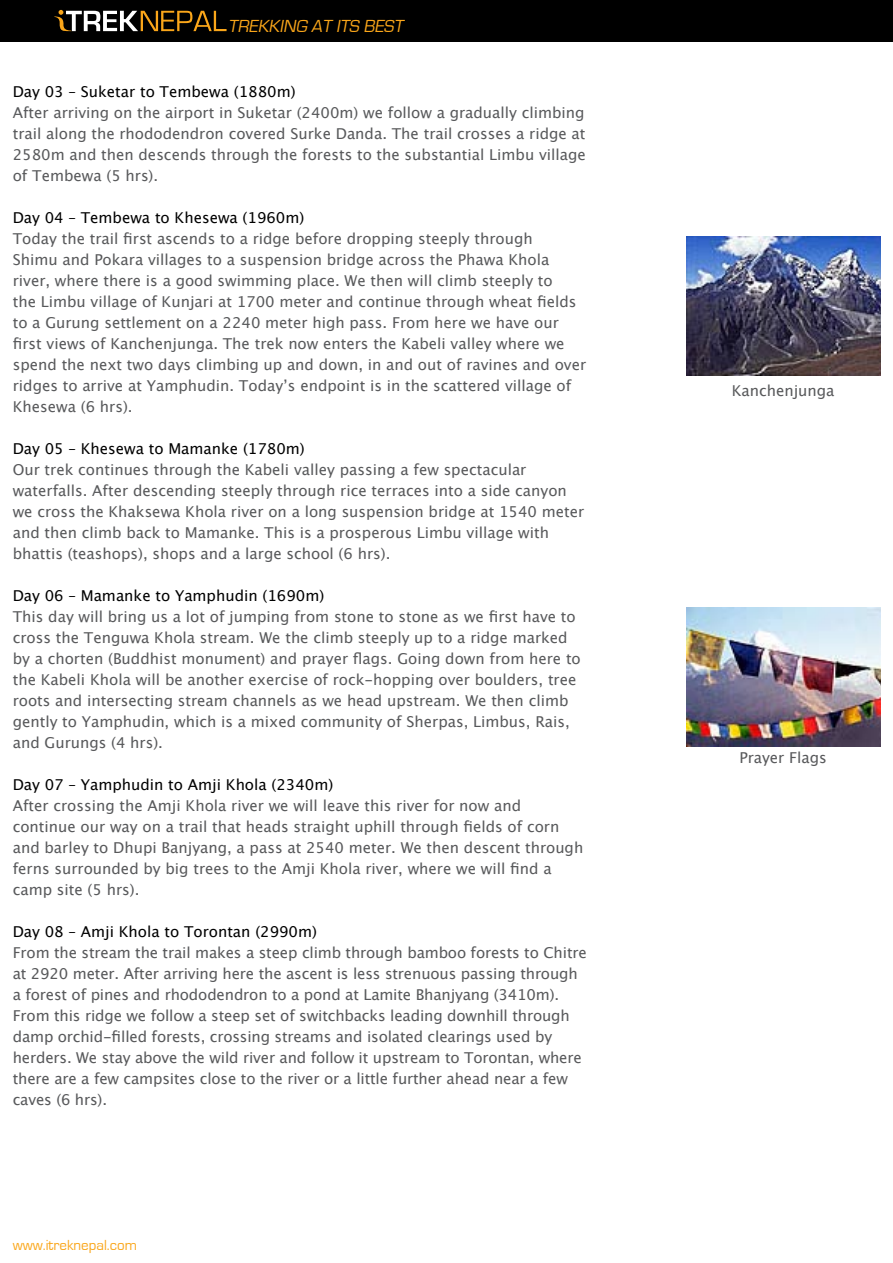
<style>
.page{position:relative;width:893px;height:1263px;background:#fff}
.page>*{position:absolute;margin:0;border:0;box-sizing:border-box;transform-origin:0 0}
.t1{font:italic 18px "Eurostile";color:#faa61a}
.t2{font:15px/21px "Lucida Grande";color:#58595b}
.t3{font:15px "Lucida Grande";color:#000}
.t4{font:15px "Eurostile";color:#faa61a}
</style>
<div class="page">
<div style="left:0;top:0;width:893px;height:41px;background:#000"></div>
<svg style="left:54px;top:10px;width:173px;height:21px"></svg>
<img style="left:686px;top:236px;width:194px;height:139px">
<img style="left:686px;top:607px;width:194px;height:139px">
<p class="t1" style="left:228px;top:16px;width:180px">TREKKING AT ITS BEST</p>
<p class="t3" style="left:13px;top:83px;width:284px">Day 03 – Suketar to Tembewa (1880m)</p>
<p class="t2" style="left:13px;top:102px;width:575px;text-align:justify">After arriving on the airport in Suketar (2400m) we follow a gradually climbing trail along the rhododendron covered Surke Danda. The trail crosses a ridge at 2580m and then descends through the forests to the substantial Limbu village of Tembewa (5 hrs).</p>
<p class="t3" style="left:13px;top:209px;width:293px">Day 04 – Tembewa to Khesewa (1960m)</p>
<p class="t2" style="left:13px;top:228px;width:575px">Today the trail first ascends to a ridge before dropping steeply through<br>Shimu and Pokara villages to a suspension bridge across the Phawa Khola river, where there is a good swimming place. We then will climb steeply to<br>the Limbu village of Kunjari at 1700 meter and continue through wheat fields to a Gurung settlement on a 2240 meter high pass. From here we have our first views of Kanchenjunga. The trek now enters the Kabeli valley where we spend the next two days climbing up and down, in and out of ravines and over ridges to arrive at Yamphudin. Today’s endpoint is in the scattered village of Khesewa (6 hrs).</p>
<p class="t3" style="left:13px;top:440px;width:293px">Day 05 – Khesewa to Mamanke (1780m)</p>
<p class="t2" style="left:13px;top:459px;width:573px">Our trek continues through the Kabeli valley passing a few spectacular waterfalls. After descending steeply through rice terraces into a side canyon we cross the Khaksewa Khola river on a long suspension bridge at 1540 meter and then climb back to Mamanke. This is a prosperous Limbu village with bhattis (teashops), shops and a large school (6 hrs).</p>
<p class="t3" style="left:13px;top:587px;width:313px">Day 06 – Mamanke to Yamphudin (1690m)</p>
<p class="t2" style="left:13px;top:606px;width:570px">This day will bring us a lot of jumping from stone to stone as we first have to cross the Tenguwa Khola stream. We the climb steeply up to a ridge marked by a chorten (Buddhist monument) and prayer flags. Going down from here to the Kabeli Khola will be another exercise of rock-hopping over boulders, tree roots and intersecting stream channels as we head upstream. We then climb gently to Yamphudin, which is a mixed community of Sherpas, Limbus, Rais, and Gurungs (4 hrs).</p>
<p class="t3" style="left:13px;top:776px;width:322px">Day 07 – Yamphudin to Amji Khola (2340m)</p>
<p class="t2" style="left:13px;top:795px;width:572px">After crossing the Amji Khola river we will leave this river for now and continue our way on a trail that heads straight uphill through fields of corn and barley to Dhupi Banjyang, a pass at 2540 meter. We then descent through ferns surrounded by big trees to the Amji Khola river, where we will find a camp site (5 hrs).</p>
<p class="t3" style="left:13px;top:923px;width:306px">Day 08 – Amji Khola to Torontan (2990m)</p>
<p class="t2" style="left:13px;top:942px;width:575px">From the stream the trail makes a steep climb through bamboo forests to Chitre at 2920 meter. After arriving here the ascent is less strenuous passing through a forest of pines and rhododendron to a pond at Lamite Bhanjyang (3410m).<br>From this ridge we follow a steep set of switchbacks leading downhill through damp orchid-filled forests, crossing streams and isolated clearings used by herders. We stay above the wild river and follow it upstream to Torontan, where there are a few campsites close to the river or a little further ahead near a few caves (6 hrs).</p>
<p class="t4" style="left:13px;top:1236px;width:126px">www.itreknepal.com</p>
<p class="t2" style="left:732px;top:380px;width:104px">Kanchenjunga</p>
<p class="t2" style="left:739px;top:747px;width:89px">Prayer Flags</p>
</div>
